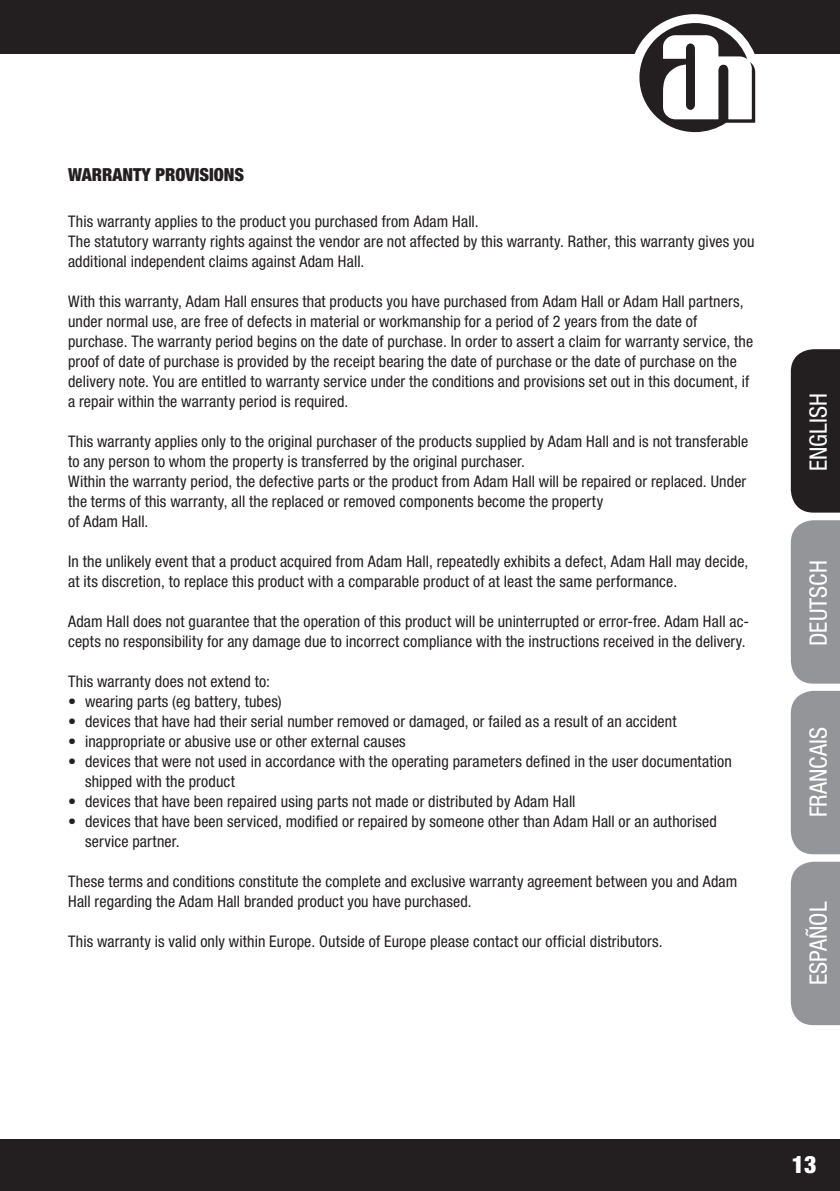
<style>
.page{position:relative;width:840px;height:1191px;background:#fff}
.page>*{position:absolute;margin:0;border:0;box-sizing:border-box;transform-origin:0 0}
.t1{font:condensed 24px "Helvetica Neue LT Std";color:#fff}
.t2{font:900 condensed 24px "Helvetica Neue LT Std";color:#fff}
.t3{font:900 condensed 18px "Helvetica Neue LT Pro";color:#231f20}
.t4{font:condensed 16px/20px "Helvetica Neue LT Pro";letter-spacing:.01em;color:#231f20}
</style>
<div class="page">
<div style="left:0;top:0;width:839px;height:54px;background:#231f20"></div>
<div style="left:0;top:1138px;width:839px;height:53px;background:#231f20"></div>
<svg style="left:634px;top:14px;width:122px;height:119px"></svg>
<div style="left:790px;top:349px;width:49px;height:163px;background:#231f20"></div>
<div style="left:790px;top:520px;width:49px;height:163px;background:#939598"></div>
<div style="left:790px;top:691px;width:49px;height:163px;background:#939598"></div>
<div style="left:790px;top:861px;width:49px;height:164px;background:#939598"></div>
<p class="t3" style="left:68px;top:164px;width:177px">WARRANTY PROVISIONS</p>
<p class="t4" style="left:68px;top:211px;width:687px">This warranty applies to the product you purchased from Adam Hall.<br>The statutory warranty rights against the vendor are not affected by this warranty. Rather, this warranty gives you additional independent claims against Adam Hall.</p>
<p class="t4" style="left:68px;top:291px;width:686px">With this warranty, Adam Hall ensures that products you have purchased from Adam Hall or Adam Hall partners, under normal use, are free of defects in material or workmanship for a period of 2 years from the date of purchase. The warranty period begins on the date of purchase. In order to assert a claim for warranty service, the proof of date of purchase is provided by the receipt bearing the date of purchase or the date of purchase on the delivery note. You are entitled to warranty service under the conditions and provisions set out in this document, if a repair within the warranty period is required.</p>
<p class="t4" style="left:68px;top:431px;width:681px">This warranty applies only to the original purchaser of the products supplied by Adam Hall and is not transferable to any person to whom the property is transferred by the original purchaser.<br>Within the warranty period, the defective parts or the product from Adam Hall will be repaired or replaced. Under the terms of this warranty, all the replaced or removed components become the property<br>of Adam Hall.</p>
<p class="t4" style="left:68px;top:551px;width:681px">In the unlikely event that a product acquired from Adam Hall, repeatedly exhibits a defect, Adam Hall may decide, at its discretion, to replace this product with a comparable product of at least the same performance.</p>
<p class="t4" style="left:68px;top:611px;width:682px">Adam Hall does not guarantee that the operation of this product will be uninterrupted or error-free. Adam Hall ac&shy;cepts no responsibility for any damage due to incorrect compliance with the instructions received in the delivery.</p>
<p class="t4" style="left:68px;top:671px;width:203px">This warranty does not extend to:</p>
<p class="t4" style="left:68px;top:691px;width:215px">• wearing parts (eg battery, tubes)</p>
<p class="t4" style="left:68px;top:711px;width:609px">• devices that have had their serial number removed or damaged, or failed as a result of an accident</p>
<p class="t4" style="left:68px;top:731px;width:339px">• inappropriate or abusive use or other external causes</p>
<p class="t4" style="left:85px;top:751px;width:648px;text-indent:-17px">• devices that were not used in accordance with the operating parameters defined in the user documentation shipped with the product</p>
<p class="t4" style="left:68px;top:791px;width:508px">• devices that have been repaired using parts not made or distributed by Adam Hall</p>
<p class="t4" style="left:85px;top:811px;width:633px;text-indent:-17px">• devices that have been serviced, modified or repaired by someone other than Adam Hall or an authorised service partner.</p>
<p class="t4" style="left:68px;top:871px;width:670px">These terms and conditions constitute the complete and exclusive warranty agreement between you and Adam<br>Hall regarding the Adam Hall branded product you have purchased.</p>
<p class="t4" style="left:68px;top:931px;width:595px">This warranty is valid only within Europe. Outside of Europe please contact our official distributors.</p>
<h1 class="t1" style="left:804px;top:471px;width:79px;rotate:-90deg">ENGLISH</h1>
<h1 class="t1" style="left:804px;top:646px;width:87px;rotate:-90deg">DEUTSCH</h1>
<h1 class="t1" style="left:804px;top:818px;width:91px;rotate:-90deg">FRANCAIS</h1>
<h1 class="t1" style="left:804px;top:989px;width:91px;rotate:-90deg">FRANCAIS</h1>
<h1 class="t1" style="left:804px;top:984px;width:85px;rotate:-90deg">ESPAÑOL</h1>
<h1 class="t2" style="left:791px;top:1149px;width:26px">13</h1>
</div>
